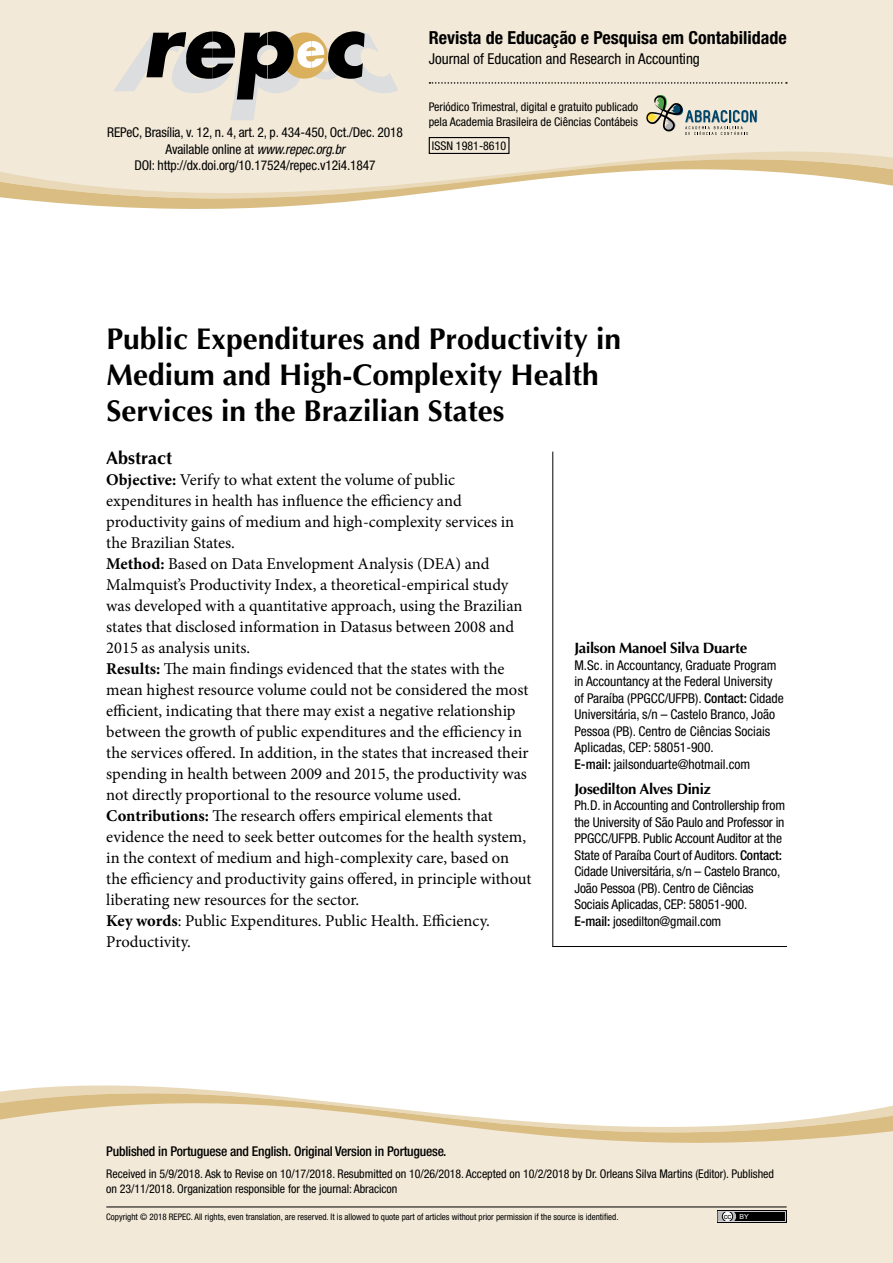
<style>
.page{position:relative;width:893px;height:1263px;background:#fff}
.page>*{position:absolute;margin:0;border:0;box-sizing:border-box;transform-origin:0 0}
.t1{font:700 30px/36px "Optima";color:#000}
.t2{font:700 condensed 18px "Helvetica Neue LT Std";color:#000}
.t3{font:700 18px "Optima";color:#000}
.t4{font:16.5px/21px "Minion Pro";color:#000}
.t5{font:700 15px "Optima";letter-spacing:-.02em;color:#000}
.t6{font:condensed 15px "Helvetica Neue LT Std";color:#000}
.t7{font:condensed 13.5px/16.5px "Helvetica Neue LT Std";letter-spacing:-.01em;color:#000}
.t8{font:500 condensed 13.5px "Helvetica Neue LT Std";letter-spacing:-.015em;color:#000}
.t9{font:condensed 12px/15px "Helvetica Neue LT Std";letter-spacing:-.005em;color:#000}
.t10{font:condensed 9px "Helvetica Neue LT Std";color:#000}
.t11{font:7.5px "Arial";color:#000}
.s1{font-style:italic}
.s2{font-weight:700}
.s3{font-weight:500}
.s4{font-size:7.05px;color:#fff}
</style>
<div class="page">
<div style="left:0;top:1179px;width:893px;height:84px;background:#f2e9d8"></div>
<svg style="left:0;top:1085px;width:893px;height:94px;fill:#f2e9d8"></svg>
<hr style="left:106px;top:1206px;width:681px;height:1px;background:#000">
<div style="left:717px;top:1210px;width:70px;height:13px;background:#000"></div>
<svg style="left:718px;top:1211px;width:68px;height:11px"></svg>
<div style="left:0;top:0;width:893px;height:125px;background:#f2e9d8"></div>
<svg style="left:0;top:127px;width:893px;height:82px;fill:#f2e9d8"></svg>
<svg style="left:113px;top:30px;width:285px;height:90px;background:#b7b1a5"></svg>
<svg style="left:644px;top:92px;width:114px;height:43px;background:#c3c4b7"></svg>
<svg style="left:429px;top:82px;width:358px;height:2px"></svg>
<div style="left:429px;top:137px;width:80px;height:17px;border:1px solid #000"></div>
<hr style="left:553px;top:946px;width:234px;height:1px;background:#000">
<hr style="left:552px;top:452px;width:1px;height:495px;background:#000">
<p class="t7" style="left:107px;top:124px;width:297px;text-align:center">REPeC, Brasília, v. 12, n. 4, art. 2, p. 434-450, Oct./Dec. 2018<br>Available online at <span class="s1">www.repec.org.br<br></span>DOI: http://dx.doi.org/10.17524/repec.v12i4.1847</p>
<p class="t2" style="left:429px;top:27px;width:359px">Revista de Educação e Pesquisa em Contabilidade</p>
<p class="t6" style="left:429px;top:50px;width:273px">Journal of Education and Research in Accounting</p>
<p class="t9" style="left:429px;top:99px;width:211px">Periódico Trimestral, digital e gratuito publicado pela Academia Brasileira de Ciências Contábeis</p>
<p class="t9" style="left:432px;top:138px;width:76px">ISSN 1981-8610</p>
<h1 class="t1" style="left:106px;top:321px;width:516px">Public Expenditures and Productivity in<br>Medium and High-Complexity Health<br>Services in the Brazilian States</h1>
<p class="t3" style="left:106px;top:447px;width:67px">Abstract</p>
<p class="t4" style="left:106px;top:469px;width:427px"><span class="s2">Objective:</span> Verify to what extent the volume of public expenditures in health has influence the efficiency and productivity gains of medium and high-complexity services in the Brazilian States.<br><span class="s2">Method:</span> Based on Data Envelopment Analysis (DEA) and Malmquist’s Productivity Index, a theoretical-empirical study was developed with a quantitative approach, using the Brazilian states that disclosed information in Datasus between 2008 and 2015 as analysis units.<br><span class="s2">Results:</span> The main findings evidenced that the states with the mean highest resource volume could not be considered the most efficient, indicating that there may exist a negative relationship between the growth of public expenditures and the efficiency in the services offered. In addition, in the states that increased their spending in health between 2009 and 2015, the productivity was not directly proportional to the resource volume used.<br><span class="s2">Contributions:</span> The research offers empirical elements that evidence the need to seek better outcomes for the health system, in the context of medium and high-complexity care, based on the efficiency and productivity gains offered, in principle without liberating new resources for the sector.<br><span class="s2">Key words</span>: Public Expenditures. Public Health. Efficiency.<br>Productivity.</p>
<p class="t5" style="left:574px;top:639px;width:174px">Jailson Manoel Silva Duarte</p>
<p class="t7" style="left:574px;top:657px;width:211px">M.Sc. in Accountancy, Graduate Program in Accountancy at the Federal University of Paraíba (PPGCC/UFPB). <span class="s3">Contact:</span> Cidade Universitária, s/n – Castelo Branco, João Pessoa (PB). Centro de Ciências Sociais Aplicadas, CEP: 58051-900.<br><span class="s3">E-mail:</span> jailsonduarte@hotmail.com</p>
<p class="t5" style="left:574px;top:780px;width:138px">Josedilton Alves Diniz</p>
<p class="t7" style="left:574px;top:797px;width:212px">Ph.D. in Accounting and Controllership from the University of São Paulo and Professor in PPGCC/UFPB. Public Account Auditor at the State of Paraíba Court of Auditors. <span class="s3">Contact:<br></span>Cidade Universitária, s/n – Castelo Branco, João Pessoa (PB). Centro de Ciências Sociais Aplicadas, CEP: 58051-900.<br><span class="s3">E-mail:</span> josedilton@gmail.com</p>
<p class="t8" style="left:106px;top:1143px;width:342px">Published in Portuguese and English. Original Version in Portuguese.</p>
<p class="t9" style="left:106px;top:1166px;width:669px">Received in 5/9/2018. Ask to Revise on 10/17/2018. Resubmitted on 10/26/2018. Accepted on 10/2/2018 by Dr. Orleans Silva Martins (Editor). Published on 23/11/2018. Organization responsible for the journal: Abracicon</p>
<p class="t10" style="left:106px;top:1212px;width:514px">Copyright © 2018 REPEC. All rights, even translation, are reserved. It is allowed to quote part of articles without prior permission if the source is identified.</p>
<p class="t11" style="left:724px;top:1211px;width:27px">cc <span class="s4">BY</span></p>
</div>
